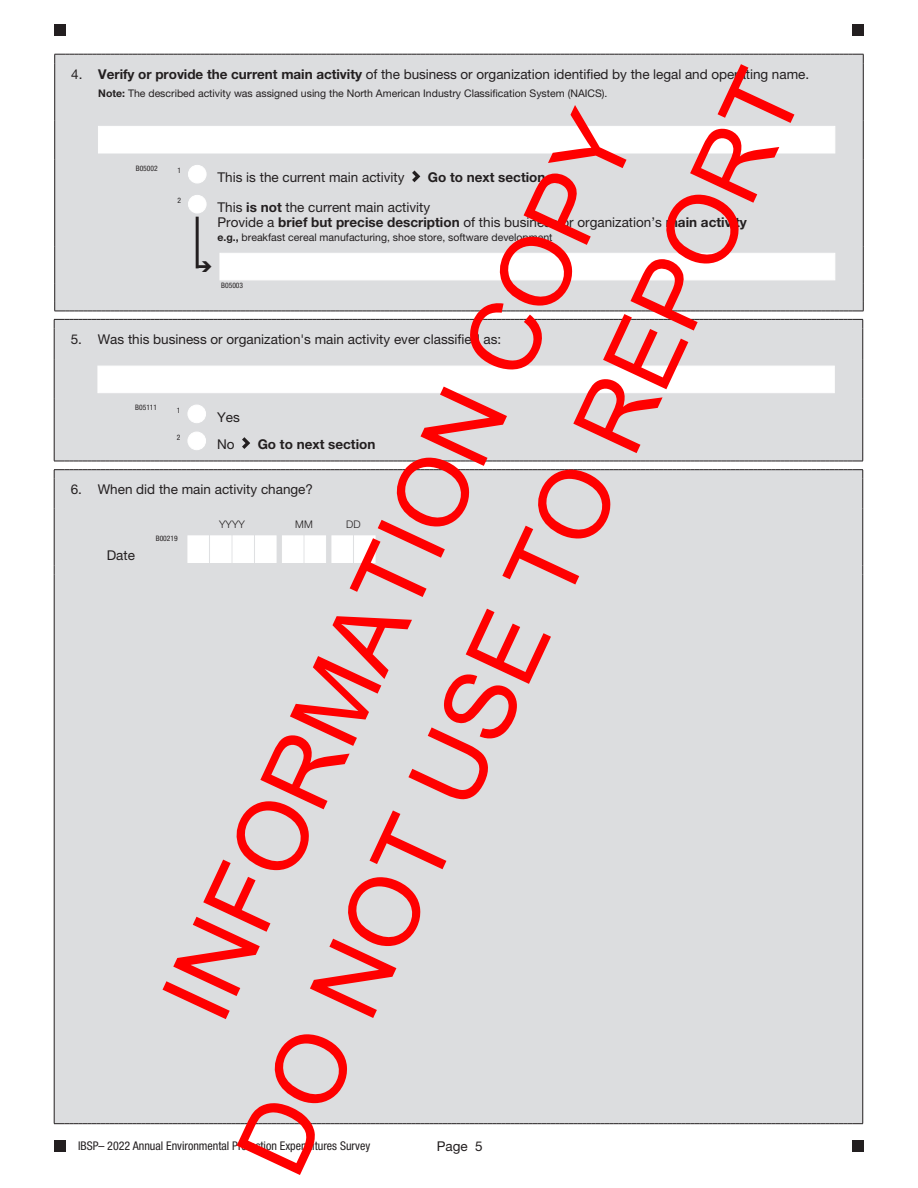
<style>
.page{position:relative;width:918px;height:1188px;background:#fff}
.page>*{position:absolute;margin:0;border:0;box-sizing:border-box;transform-origin:0 0}
.t1{font:97.5px/133.1px "Arial";color:#f00;text-align:center}
.Sub-title{font:13.5px/15px "Helvetica Neue LT Pro";color:#231f20}
.Sub-title-2{font:700 13.5px "Helvetica Neue LT Pro";color:#231f20}
.t2{font:condensed 12px "Helvetica Neue LT Pro";color:#231f20}
.Sub-title-3{font:10.5px "Helvetica Neue LT Pro";color:#231f20}
.t3{font:300 10.5px "Helvetica Neue LT Pro";color:#231f20}
.Cell_number_center{font:condensed 7.5px "Helvetica Neue LT Pro";color:#231f20}
.Cell_number_left_ali{font:condensed 7.5px "Helvetica Neue LT Pro";color:#231f20}
.Sub-title-4{font:condensed 7.5px "Helvetica Neue LT Pro";color:#231f20}
.s1{font-weight:700}
</style>
<div class="page">
<div style="left:55px;top:63px;width:808px;height:220px;background:#dcdddf"></div>
<svg style="left:54px;top:54px;width:810px;height:9px;background:#ceced0"></svg>
<hr style="left:54px;top:63px;width:1px;height:57px;background:#231f20">
<hr style="left:863px;top:63px;width:1px;height:57px;background:#231f20">
<hr style="left:54px;top:120px;width:1px;height:39px;background:#231f20">
<hr style="left:863px;top:120px;width:1px;height:39px;background:#231f20">
<hr style="left:54px;top:159px;width:1px;height:87px;background:#231f20">
<hr style="left:863px;top:159px;width:1px;height:87px;background:#231f20">
<hr style="left:54px;top:246px;width:1px;height:37px;background:#231f20">
<hr style="left:863px;top:246px;width:1px;height:37px;background:#231f20">
<svg style="left:54px;top:283px;width:810px;height:29px;background:#d5d6d8"></svg>
<div style="left:98px;top:126px;width:737px;height:27px;background:#fff"></div>
<div style="left:188px;top:165px;width:18px;height:18px;background:#fff;border-radius:50%"></div>
<div style="left:188px;top:165px;width:18px;height:18px;border:1px solid #fff;border-radius:50%"></div>
<svg style="left:412px;top:171px;width:8px;height:11px"></svg>
<div style="left:188px;top:195px;width:18px;height:18px;background:#fff;border-radius:50%"></div>
<div style="left:188px;top:195px;width:18px;height:18px;border:1px solid #fff;border-radius:50%"></div>
<div style="left:220px;top:253px;width:615px;height:27px;background:#fff"></div>
<div style="left:55px;top:328px;width:808px;height:109px;background:#dcdddf"></div>
<svg style="left:54px;top:319px;width:810px;height:9px;background:#cacacc"></svg>
<hr style="left:54px;top:328px;width:1px;height:32px;background:#231f20">
<hr style="left:863px;top:328px;width:1px;height:32px;background:#231f20">
<hr style="left:54px;top:360px;width:1px;height:39px;background:#231f20">
<hr style="left:863px;top:360px;width:1px;height:39px;background:#231f20">
<hr style="left:54px;top:399px;width:1px;height:53px;background:#231f20">
<hr style="left:863px;top:399px;width:1px;height:53px;background:#231f20">
<div style="left:98px;top:366px;width:736px;height:27px;background:#fff"></div>
<div style="left:188px;top:405px;width:18px;height:18px;background:#fff;border-radius:50%"></div>
<div style="left:188px;top:405px;width:18px;height:18px;border:1px solid #fff;border-radius:50%"></div>
<div style="left:188px;top:432px;width:18px;height:18px;background:#fff;border-radius:50%"></div>
<div style="left:188px;top:432px;width:18px;height:18px;border:1px solid #fff;border-radius:50%"></div>
<svg style="left:54px;top:437px;width:810px;height:25px;background:#d4d5d7"></svg>
<div style="left:55px;top:479px;width:808px;height:644px;background:#dcdddf"></div>
<svg style="left:54px;top:469px;width:810px;height:10px;background:#c9cacc"></svg>
<hr style="left:54px;top:479px;width:1px;height:30px;background:#231f20">
<hr style="left:863px;top:479px;width:1px;height:30px;background:#231f20">
<hr style="left:54px;top:509px;width:1px;height:57px;background:#231f20">
<hr style="left:863px;top:509px;width:1px;height:57px;background:#231f20">
<hr style="left:54px;top:575px;width:1px;height:549px;background:#231f20">
<hr style="left:863px;top:575px;width:1px;height:549px;background:#231f20">
<svg style="left:54px;top:1123px;width:809px;height:1px"></svg>
<div style="left:188px;top:536px;width:21px;height:27px;background:#fff"></div>
<div style="left:210px;top:536px;width:21px;height:27px;background:#fff"></div>
<div style="left:233px;top:536px;width:21px;height:27px;background:#fff"></div>
<div style="left:255px;top:536px;width:21px;height:27px;background:#fff"></div>
<div style="left:282px;top:536px;width:21px;height:27px;background:#fff"></div>
<div style="left:305px;top:536px;width:21px;height:27px;background:#fff"></div>
<div style="left:332px;top:536px;width:21px;height:27px;background:#fff"></div>
<div style="left:354px;top:536px;width:21px;height:27px;background:#fff"></div>
<div style="left:54px;top:24px;width:12px;height:12px;background:#231f20"></div>
<div style="left:852px;top:24px;width:12px;height:12px;background:#231f20"></div>
<div style="left:54px;top:1140px;width:12px;height:12px;background:#231f20"></div>
<div style="left:852px;top:1140px;width:12px;height:12px;background:#231f20"></div>
<hr style="left:196px;top:217px;width:3px;height:51px;background:#231f20">
<svg style="left:198px;top:261px;width:14px;height:11px"></svg>
<h1 class="t1" style="left:84px;top:1083px;width:1204px;rotate:-65deg">INFORMATION COPY<br>DO NOT USE TO REPORT</h1>
<p class="Sub-title" style="left:71px;top:66px;width:13px">4.</p>
<p class="Sub-title" style="left:98px;top:66px;width:712px"><span class="s1">Verify or provide the current main activity</span> of the business or organization identified by the legal and operating name.</p>
<p class="Sub-title-3" style="left:98px;top:87px;width:511px"><span class="s1">Note:</span> The described activity was assigned using the North American Industry Classification System (NAICS).</p>
<p class="Cell_number_center" style="left:136px;top:164px;width:23px">B05002</p>
<p class="Sub-title-4" style="left:177px;top:166px;width:5px">1</p>
<p class="Sub-title" style="left:218px;top:170px;width:189px">This is the current main activity</p>
<p class="Sub-title-2" style="left:428px;top:169px;width:119px">Go to next section</p>
<p class="Sub-title-4" style="left:177px;top:196px;width:5px">2</p>
<p class="Sub-title" style="left:218px;top:200px;width:531px">This <span class="s1">is not</span> the current main activity<br>Provide a <span class="s1">brief but precise description</span> of this business or organization’s <span class="s1">main activity</span></p>
<p class="Sub-title-3" style="left:218px;top:231px;width:337px"><span class="s1">e.g.,</span> breakfast cereal manufacturing, shoe store, software development</p>
<p class="Cell_number_left_ali" style="left:221px;top:281px;width:23px">B05003</p>
<p class="Sub-title" style="left:71px;top:332px;width:13px">5.</p>
<p class="Sub-title" style="left:98px;top:332px;width:405px">Was this business or organization's main activity ever classified as:</p>
<p class="Cell_number_center" style="left:135px;top:403px;width:23px">B05111</p>
<p class="Sub-title-4" style="left:177px;top:406px;width:5px">1</p>
<p class="Sub-title" style="left:217px;top:410px;width:24px">Yes</p>
<p class="Sub-title-4" style="left:177px;top:433px;width:5px">2</p>
<p class="Sub-title" style="left:217px;top:437px;width:19px">No</p>
<p class="Sub-title-2" style="left:258px;top:436px;width:119px">Go to next section</p>
<p class="Sub-title" style="left:71px;top:482px;width:13px">6.</p>
<p class="Sub-title" style="left:98px;top:482px;width:217px">When did the main activity change?</p>
<p class="Cell_number_center" style="left:156px;top:534px;width:23px">B00219</p>
<p class="Sub-title" style="left:107px;top:547px;width:30px">Date</p>
<p class="t3" style="left:219px;top:518px;width:27px">YYYY</p>
<p class="t3" style="left:295px;top:518px;width:19px">MM</p>
<p class="t3" style="left:346px;top:518px;width:16px">DD</p>
<p class="t2" style="left:78px;top:1139px;width:294px">IBSP– 2022 Annual Environmental Protection Expenditures Survey</p>
<p class="Sub-title" style="left:437px;top:1139px;width:48px">Page 5</p>
</div>
